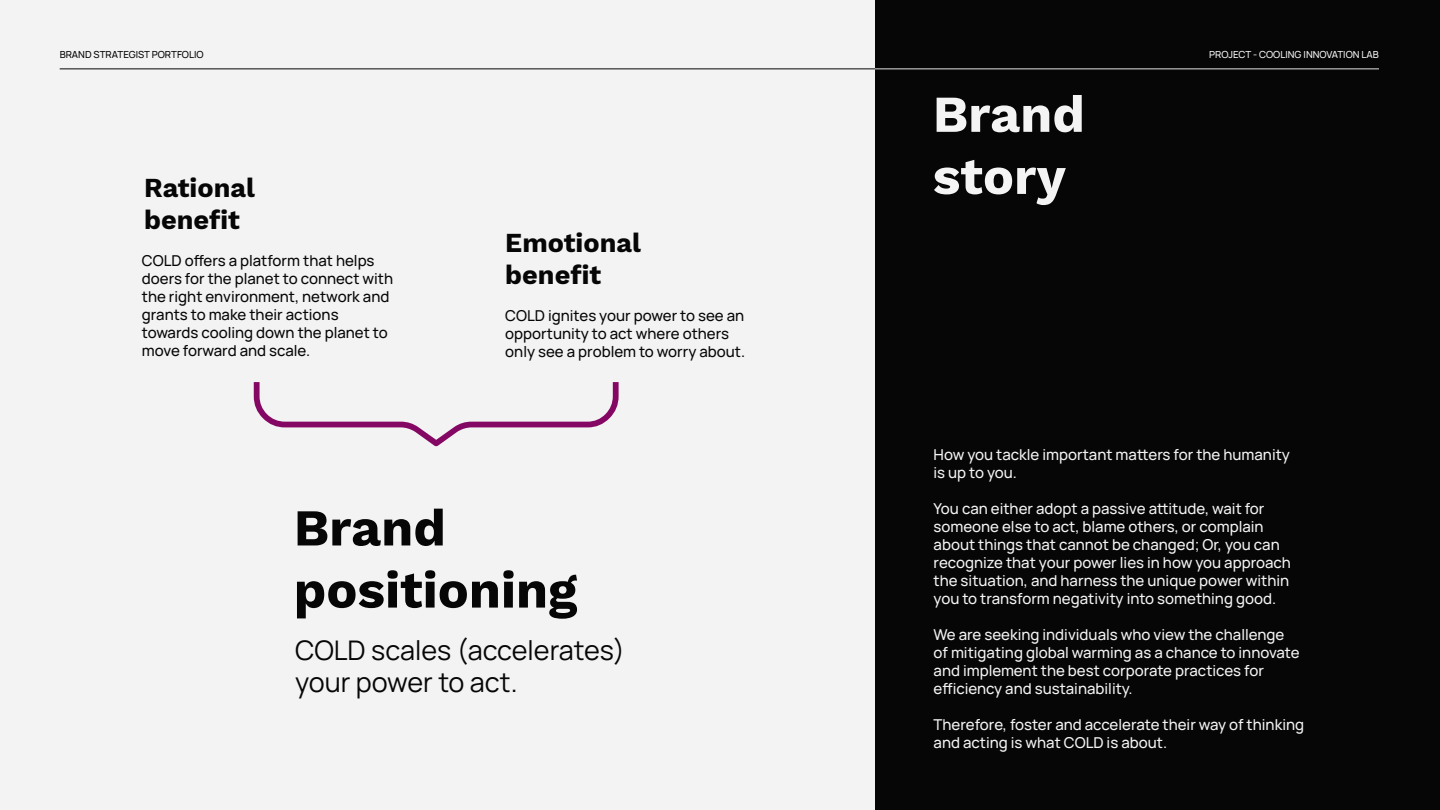
<style>
.page{position:relative;width:1440px;height:810px;background:#fff}
.page>*{position:absolute;margin:0;border:0;box-sizing:border-box;transform-origin:0 0}
.t1{font:700 51.75px/62.1px "Work Sans";color:#060607}
.t2{font:700 51.75px/62.1px "Work Sans";color:#f4f4f4}
.t3{font:27px/32.4px "Manrope";color:#060607}
.t4{font:700 27px/32.4px "Work Sans";color:#060607}
.t5{font:500 15px/18px "Manrope";color:#f4f4f4}
.t6{font:500 15px/18px "Manrope";color:#060607}
.t7{font:500 9.75px "Manrope";color:#f4f4f4}
.t8{font:500 9.75px "Manrope";color:#060607}
</style>
<div class="page">
<div style="left:666px;top:0;width:774px;height:810px;background:#060607"></div>
<div style="left:0;top:0;width:874px;height:810px;background:#f3f3f3"></div>
<hr style="left:60px;top:68px;width:1319px;height:1px;background:#060607">
<hr style="left:875px;top:68px;width:504px;height:1px;background:#e2e2e2">
<svg style="left:254px;top:382px;width:365px;height:64px"></svg>
<p class="t8" style="left:60px;top:47px;width:146px">BRAND STRATEGIST PORTFOLIO</p>
<h2 class="t4" style="left:144px;top:173px;width:112px">Rational benefit</h2>
<p class="t6" style="left:142px;top:250px;width:253px">COLD offers a platform that helps doers for the planet to connect with the right environment, network and grants to make their actions towards cooling down the planet to move forward and scale.</p>
<h2 class="t4" style="left:505px;top:228px;width:137px">Emotional benefit</h2>
<p class="t6" style="left:505px;top:305px;width:241px">COLD ignites your power to see an opportunity to act where others only see a problem to worry about.</p>
<h1 class="t1" style="left:294px;top:499px;width:285px">Brand positioning</h1>
<h2 class="t3" style="left:295px;top:632px;width:331px">COLD scales (accelerates) your power to act.</h2>
<h1 class="t2" style="left:933px;top:86px;width:153px">Brand story</h1>
<p class="t7" style="left:1209px;top:47px;width:171px">PROJECT - COOLING INNOVATION LAB</p>
<p class="t5" style="left:934px;top:444px;width:358px">How you tackle important matters for the humanity is up to you.</p>
<p class="t5" style="left:934px;top:498px;width:359px">You can either adopt a passive attitude, wait for someone else to act, blame others, or complain about things that cannot be changed; Or, you can recognize that your power lies in how you approach the situation, and harness the unique power within you to transform negativity into something good.</p>
<p class="t5" style="left:934px;top:624px;width:368px">We are seeking individuals who view the challenge of mitigating global warming as a chance to innovate and implement the best corporate practices for efficiency and sustainability.</p>
<p class="t5" style="left:934px;top:714px;width:372px">Therefore, foster and accelerate their way of thinking and acting is what COLD is about.</p>
</div>
